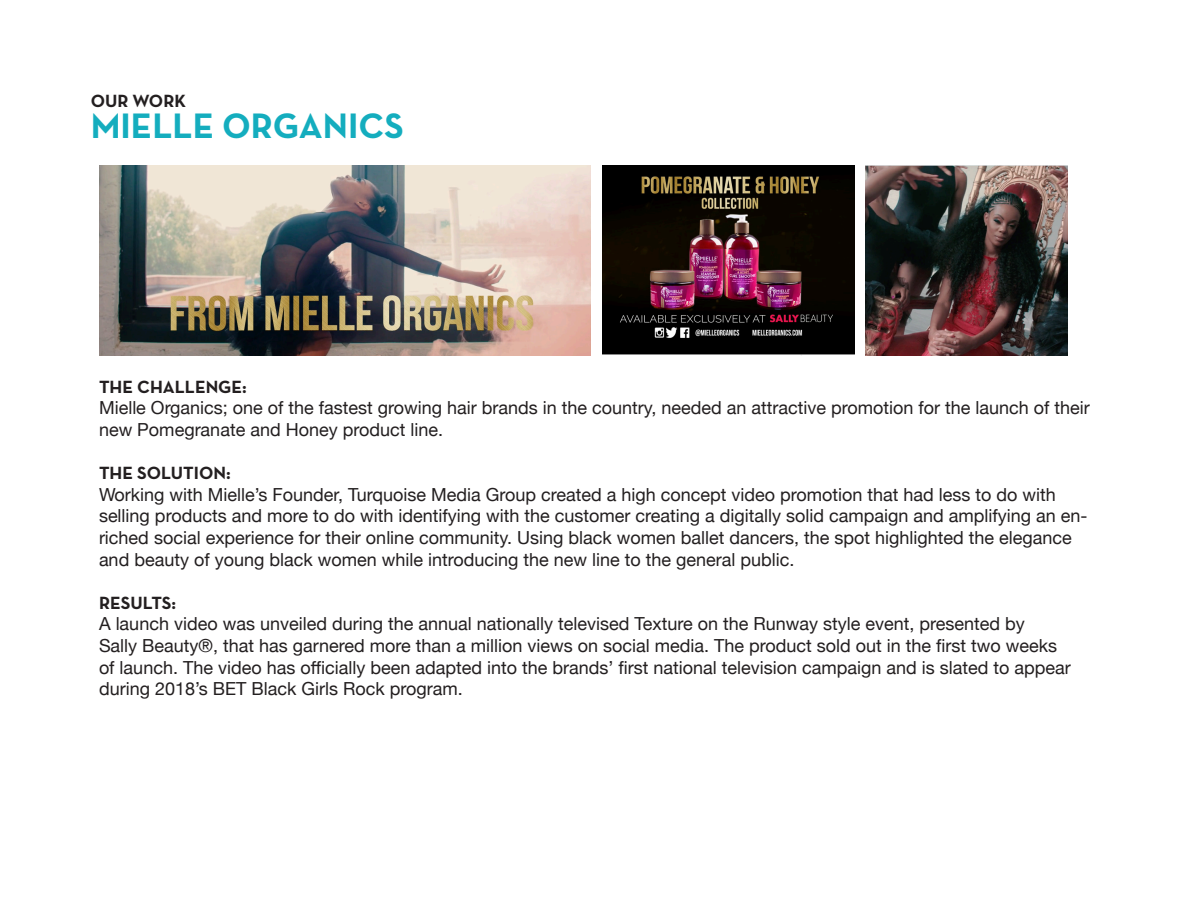
<style>
.page{position:relative;width:1188px;height:918px;background:#fff}
.page>*{position:absolute;margin:0;border:0;box-sizing:border-box;transform-origin:0 0}
.t1{font:700 36px "Neutra Text";color:#14adbe}
.t2{font:18px/21.6px "Helvetica Neue";color:#231f20}
.t3{font:700 18px "Neutra Text";color:#231f20}
</style>
<div class="page">
<img style="left:99px;top:166px;width:491px;height:189px">
<img style="left:602px;top:166px;width:252px;height:189px">
<img style="left:865px;top:166px;width:202px;height:189px">
<p class="t3" style="left:91px;top:89px;width:97px">OUR WORK</p>
<p class="t1" style="left:91px;top:103px;width:315px">MIELLE ORGANICS</p>
<p class="t3" style="left:99px;top:375px;width:149px">THE CHALLENGE:</p>
<p class="t2" style="left:99px;top:398px;width:992px">Mielle Organics; one of the fastest growing hair brands in the country, needed an attractive promotion for the launch of their new Pomegranate and Honey product line.</p>
<p class="t3" style="left:99px;top:462px;width:133px">THE SOLUTION:</p>
<p class="t2" style="left:99px;top:485px;width:990px">Working with Mielle’s Founder, Turquoise Media Group created a high concept video promotion that had less to do with selling products and more to do with identifying with the customer creating a digitally solid campaign and amplifying an en&shy;riched social experience for their online community. Using black women ballet dancers, the spot highlighted the elegance and beauty of young black women while introducing the new line to the general public.</p>
<p class="t3" style="left:99px;top:591px;width:79px">RESULTS:</p>
<p class="t2" style="left:99px;top:614px;width:927px">A launch video was unveiled during the annual nationally televised Texture on the Runway style event, presented by</p>
<p class="t2" style="left:99px;top:636px;width:973px">Sally Beauty®, that has garnered more than a million views on social media. The product sold out in the first two weeks of launch. The video has officially been adapted into the brands’ first national television campaign and is slated to appear during 2018’s BET Black Girls Rock program.</p>
</div>
